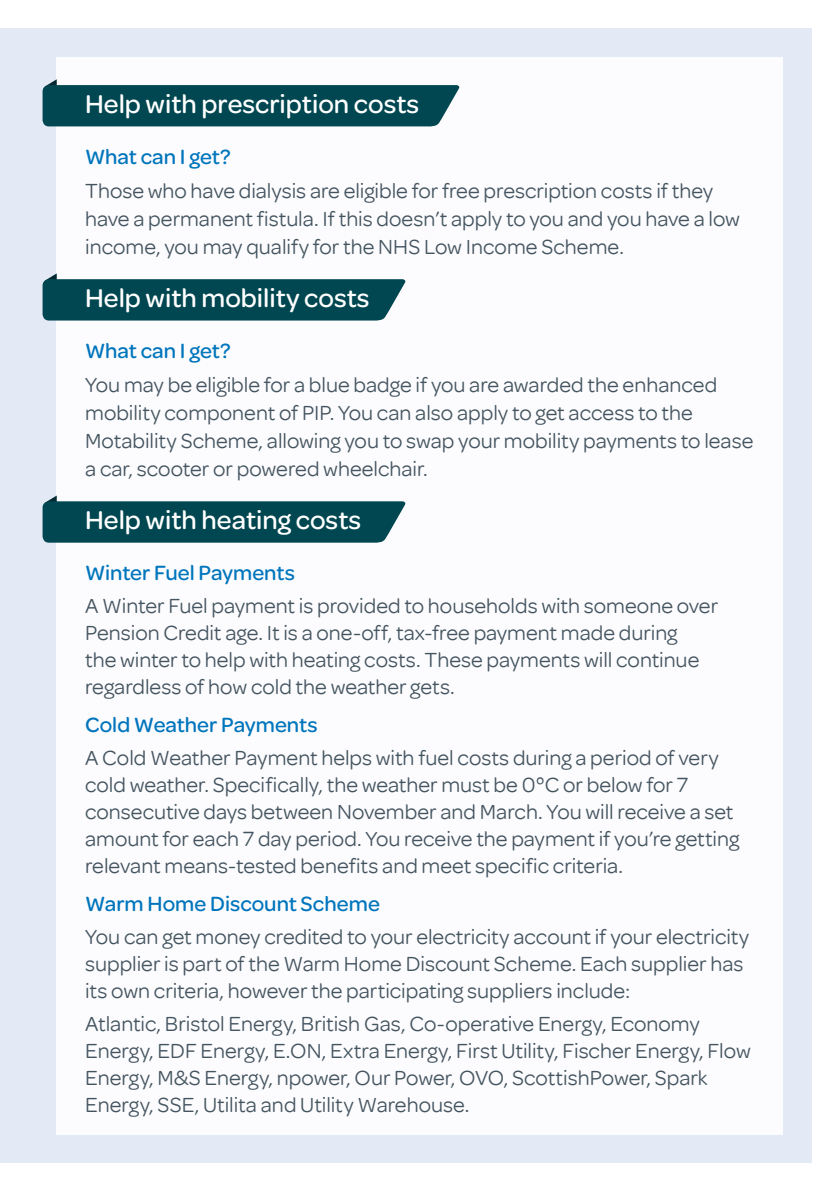
<style>
.page{position:relative;width:840px;height:1191px;background:#fff}
.page>*{position:absolute;margin:0;border:0;box-sizing:border-box;transform-origin:0 0}
.t1{font:500 27.4px "Omnes";color:#fff}
.t2{font:22px/27px "Omnes";color:#455560}
.t3{font:500 22px "Omnes";color:#0075bc}
</style>
<div class="page">
<div style="left:0;top:28px;width:811px;height:1134px;background:#e4e9f6"></div>
<div style="left:57px;top:57px;width:725px;height:1077px;background:#fff"></div>
<svg style="left:43px;top:79px;width:417px;height:48px;background:#28636c"></svg>
<svg style="left:43px;top:273px;width:363px;height:48px;background:#29646d"></svg>
<svg style="left:43px;top:495px;width:363px;height:48px;background:#29646d"></svg>
<p class="t1" style="left:85px;top:88px;width:335px">Help with prescription costs</p>
<p class="t3" style="left:85px;top:144px;width:147px">What can I get?</p>
<p class="t2" style="left:85px;top:176px;width:656px;line-height:28px">Those who have dialysis are eligible for free prescription costs if they have a permanent fistula. If this doesn’t apply to you and you have a low income, you may qualify for the NHS Low Income Scheme.</p>
<p class="t1" style="left:85px;top:283px;width:286px">Help with mobility costs</p>
<p class="t3" style="left:85px;top:338px;width:147px">What can I get?</p>
<p class="t2" style="left:85px;top:370px;width:669px;line-height:28px">You may be eligible for a blue badge if you are awarded the enhanced mobility component of PIP. You can also apply to get access to the Motability Scheme, allowing you to swap your mobility payments to lease a car, scooter or powered wheelchair.</p>
<p class="t1" style="left:85px;top:505px;width:277px">Help with heating costs</p>
<p class="t3" style="left:85px;top:560px;width:211px">Winter Fuel Payments</p>
<p class="t2" style="left:85px;top:592px;width:634px">A Winter Fuel payment is provided to households with someone over Pension Credit age. It is a one-off, tax-free payment made during<br>the winter to help with heating costs. These payments will continue regardless of how cold the weather gets.</p>
<p class="t3" style="left:85px;top:712px;width:234px">Cold Weather Payments</p>
<p class="t2" style="left:85px;top:744px;width:655px">A Cold Weather Payment helps with fuel costs during a period of very cold weather. Specifically, the weather must be 0°C or below for 7 consecutive days between November and March. You will receive a set amount for each 7 day period. You receive the payment if you’re getting relevant means-tested benefits and meet specific criteria.</p>
<p class="t3" style="left:85px;top:891px;width:296px">Warm Home Discount Scheme</p>
<p class="t2" style="left:85px;top:923px;width:665px">You can get money credited to your electricity account if your electricity supplier is part of the Warm Home Discount Scheme. Each supplier has its own criteria, however the participating suppliers include:</p>
<p class="t2" style="left:85px;top:1009px;width:666px">Atlantic, Bristol Energy, British Gas, Co-operative Energy, Economy Energy, EDF Energy, E.ON, Extra Energy, First Utility, Fischer Energy, Flow Energy, M&amp;S Energy, npower, Our Power, OVO, ScottishPower, Spark Energy, SSE, Utilita and Utility Warehouse.</p>
</div>
